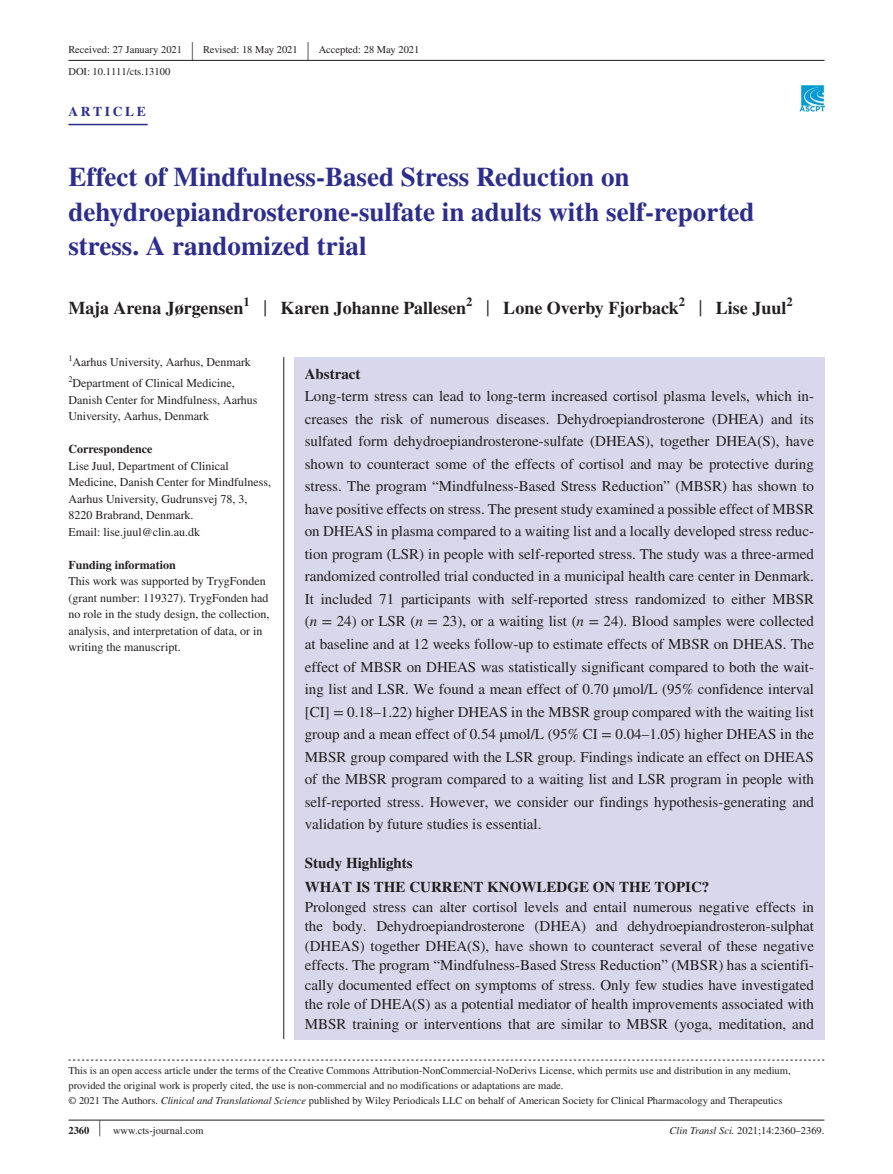
<style>
.page{position:relative;width:893px;height:1174px;background:#fff}
.page>*{position:absolute;margin:0;border:0;box-sizing:border-box;transform-origin:0 0}
.t1{font:700 27px/34.5px "STIX";color:#2c2d8c}
.t2{font:26.55px "STIX";color:#231f20;scale:.4 1}
.t3{font:700 18px "STIX";color:#231f20}
.t4{font:15px/22.5px "STIX";color:#231f20;text-align:justify}
.t5{font:700 15px/24px "STIX";color:#231f20}
.t6{font:700 13.5px "STIX";letter-spacing:.2em;color:#2c2d8c}
.t7{font:700 12.6px "STIX";color:#231f20}
.t8{font:12px/16.5px "STIX";color:#231f20}
.t9{font:700 12px "STIX";color:#231f20}
.t10{font:10.5px/15px "STIX";color:#231f20}
.t11{font:8.4px "STIX";color:#231f20}
.s1{font-weight:400;font-size:23.4px}
.s2{font-style:italic}
.s3{font-weight:700}
.s4{font-size:23.1px}
</style>
<div class="page">
<hr style="left:68px;top:1119px;width:756px;height:1px;background:#231f20">
<img style="left:799px;top:85px;width:25px;height:26px">
<hr style="left:68px;top:60px;width:756px;height:1px;background:#231f20">
<hr style="left:68px;top:124px;width:80px;height:1px;background:#2c2d8c">
<svg style="left:68px;top:1059px;width:756px;height:1px"></svg>
<div style="left:294px;top:357px;width:530px;height:682px;background:#d9d7eb"></div>
<hr style="left:283px;top:357px;width:1px;height:682px;background:#231f20">
<p class="t10" style="left:68px;top:43px;width:115px">Received: 27 January 2021</p>
<h2 class="t2" style="left:192px;top:33px;width:7px">|</h2>
<p class="t10" style="left:203px;top:43px;width:96px">Revised: 18 May 2021</p>
<h2 class="t2" style="left:307px;top:33px;width:7px">|</h2>
<p class="t10" style="left:319px;top:43px;width:102px">Accepted: 28 May 2021</p>
<p class="t10" style="left:68px;top:65px;width:103px">DOI: 10.1111/cts.13100</p>
<p class="t6" style="left:68px;top:103px;width:79px">ARTICLE</p>
<h1 class="t1" style="left:68px;top:159px;width:688px">Effect of Mindfulness-Based Stress Reduction on dehydroepiandrosterone-sulfate in adults with self-reported stress. A randomized trial</h1>
<p class="t3" style="left:68px;top:297px;width:719px">Maja Arena Jørgensen<sup>1</sup> <span class="s1">|</span> Karen Johanne Pallesen<sup>2</sup> <span class="s1">|</span> Lone Overby Fjorback<sup>2</sup> <span class="s1">|</span> Lise Juul</p>
<p class="t7" style="left:786px;top:294px;width:8px">2</p>
<p class="t11" style="left:68px;top:352px;width:6px">1</p>
<p class="t8" style="left:73px;top:355px;width:180px">Aarhus University, Aarhus, Denmark</p>
<p class="t11" style="left:68px;top:373px;width:6px">2</p>
<p class="t8" style="left:68px;top:376px;width:191px;text-indent:4px">Department of Clinical Medicine,<br>Danish Center for Mindfulness, Aarhus<br>University, Aarhus, Denmark</p>
<p class="t9" style="left:68px;top:442px;width:85px">Correspondence</p>
<p class="t8" style="left:68px;top:458px;width:204px">Lise Juul, Department of Clinical Medicine, Danish Center for Mindfulness, Aarhus University, Gudrunsvej 78, 3, 8220 Brabrand, Denmark.<br>Email: lise.juul@clin.au.dk</p>
<p class="t9" style="left:68px;top:557px;width:109px">Funding information</p>
<p class="t8" style="left:68px;top:574px;width:203px">This work was supported by TrygFonden (grant number: 119327). TrygFonden had no role in the study design, the collection, analysis, and interpretation of data, or in writing the manuscript.</p>
<p class="t5" style="left:305px;top:362px;width:57px">Abstract</p>
<p class="t4" style="left:305px;top:386px;width:511px">Long-term stress can lead to long-term increased cortisol plasma levels, which in&shy;creases the risk of numerous diseases. Dehydroepiandrosterone (DHEA) and its sulfated form dehydroepiandrosterone-sulfate (DHEAS), together DHEA(S), have shown to counteract some of the effects of cortisol and may be protective during stress. The program “Mindfulness-Based Stress Reduction” (MBSR) has shown to have positive effects on stress. The present study examined a possible effect of MBSR on DHEAS in plasma compared to a waiting list and a locally developed stress reduc&shy;tion program (LSR) in people with self-reported stress. The study was a three-armed randomized controlled trial conducted in a municipal health care center in Denmark.<br>It included 71 participants with self-reported stress randomized to either MBSR (<span class="s2">n</span> = 24) or LSR (<span class="s2">n</span> = 23), or a waiting list (<span class="s2">n</span> = 24). Blood samples were collected at baseline and at 12 weeks follow-up to estimate effects of MBSR on DHEAS. The effect of MBSR on DHEAS was statistically significant compared to both the wait&shy;ing list and LSR. We found a mean effect of 0.70 µmol/L (95% confidence interval [CI] = 0.18–1.22) higher DHEAS in the MBSR group compared with the waiting list group and a mean effect of 0.54 µmol/L (95% CI = 0.04–1.05) higher DHEAS in the MBSR group compared with the LSR group. Findings indicate an effect on DHEAS of the MBSR program compared to a waiting list and LSR program in people with self-reported stress. However, we consider our findings hypothesis-generating and validation by future studies is essential.</p>
<p class="t5" style="left:305px;top:851px;width:406px">Study Highlights<br>WHAT IS THE CURRENT KNOWLEDGE ON THE TOPIC?</p>
<p class="t4" style="left:305px;top:897px;width:511px;line-height:19.5px">Prolonged stress can alter cortisol levels and entail numerous negative effects in the body. Dehydroepiandrosterone (DHEA) and dehydroepiandrosteron-sulphat (DHEAS) together DHEA(S), have shown to counteract several of these negative effects. The program “Mindfulness-Based Stress Reduction” (MBSR) has a scientifi&shy;cally documented effect on symptoms of stress. Only few studies have investigated the role of DHEA(S) as a potential mediator of health improvements associated with MBSR training or interventions that are similar to MBSR (yoga, meditation, and</p>
<p class="t10" style="left:68px;top:1063px;width:724px">This is an open access article under the terms of the Creative Commons Attribution-NonCommercial-NoDerivs License, which permits use and distribution in any medium, provided the original work is properly cited, the use is non-commercial and no modifications or adaptations are made.<br>© 2021 The Authors. <span class="s2">Clinical and Translational Science</span> published by Wiley Periodicals LLC on behalf of American Society for Clinical Pharmacology and Therapeutics</p>
<p class="t10" style="left:68px;top:1123px;width:137px"><span class="s3">2360</span> <span class="s4">|</span> www.cts-journal.com</p>
<p class="t10" style="left:669px;top:1123px;width:156px"><span class="s2">Clin Transl Sci.</span> 2021;14:2360–2369.</p>
</div>
